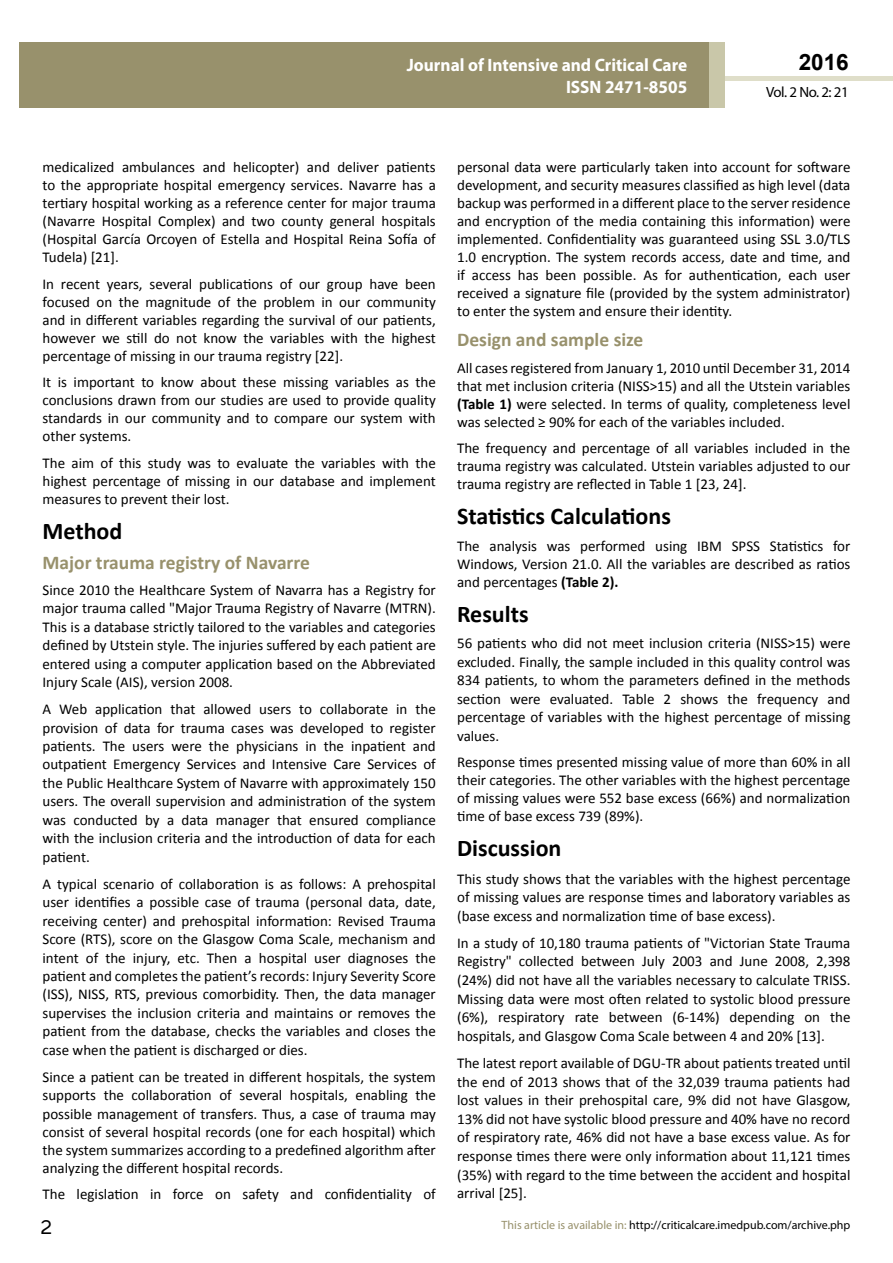
<style>
.page{position:relative;width:893px;height:1263px;background:#fff}
.page>*{position:absolute;margin:0;border:0;box-sizing:border-box;transform-origin:0 0}
.t1{font:25.5px "Tunga";color:#000}
.t2{font:700 24px "Calibri";color:#000}
.t3{font:700 22.5px "Arial";color:#000}
.t4{font:700 19.5px "Calibri";color:#98916c}
.t5{font:700 18px/21.6px "Myriad Pro";color:#fff;text-align:right;scale:.96 1}
.t6{font:15px/18px "Calibri";color:#000;text-align:justify}
.t7{font:14.85px "Myriad Pro";letter-spacing:-.03em;color:#000}
.t8{font:12px "Myriad Pro";color:#000}
.s1{font-weight:700}
.s2{color:#98916c}
</style>
<div class="page">
<div style="left:725px;top:76px;width:168px;height:5px;background:#dfdec9"></div>
<div style="left:19px;top:42px;width:690px;height:66px;background:#98916c"></div>
<div style="left:709px;top:42px;width:16px;height:66px;background:#c9c7a9"></div>
<p class="t5" style="left:517px;top:53px;width:198px">ARCHIVOS DE MEDICINA<br>ISSN 1698-9465</p>
<h3 class="t3" style="left:799px;top:47px;width:52px">2016</h3>
<p class="t5" style="left:407px;top:54px;width:294px">Journal of Intensive and Critical Care<br>ISSN 2471-8505</p>
<p class="t7" style="left:766px;top:83px;width:84px">Vol. 2 No. 2: 21</p>
<p class="t6" style="left:43px;top:158px;width:395px">medicalized ambulances and helicopter) and deliver patients to the appropriate hospital emergency services. Navarre has a tertiary hospital working as a reference center for major trauma (Navarre Hospital Complex) and two county general hospitals (Hospital García Orcoyen of Estella and Hospital Reina Sofía of Tudela) [21].</p>
<p class="t6" style="left:43px;top:275px;width:395px">In recent years, several publications of our group have been focused on the magnitude of the problem in our community and in different variables regarding the survival of our patients, however we still do not know the variables with the highest percentage of missing in our trauma registry [22].</p>
<p class="t6" style="left:43px;top:373px;width:395px">It is important to know about these missing variables as the conclusions drawn from our studies are used to provide quality standards in our community and to compare our system with other systems.</p>
<p class="t6" style="left:43px;top:454px;width:395px">The aim of this study was to evaluate the variables with the highest percentage of missing in our database and implement measures to prevent their lost.</p>
<h2 class="t2" style="left:43px;top:516px;width:81px">Method</h2>
<h3 class="t4" style="left:43px;top:550px;width:269px">Major trauma registry of Navarre</h3>
<p class="t6" style="left:43px;top:581px;width:395px">Since 2010 the Healthcare System of Navarra has a Registry for major trauma called "Major Trauma Registry of Navarre (MTRN).<br>This is a database strictly tailored to the variables and categories defined by Utstein style. The injuries suffered by each patient are entered using a computer application based on the Abbreviated Injury Scale (AIS), version 2008.</p>
<p class="t6" style="left:43px;top:700px;width:395px;line-height:18.5px">A Web application that allowed users to collaborate in the provision of data for trauma cases was developed to register patients. The users were the physicians in the inpatient and outpatient Emergency Services and Intensive Care Services of the Public Healthcare System of Navarre with approximately 150 users. The overall supervision and administration of the system was conducted by a data manager that ensured compliance with the inclusion criteria and the introduction of data for each patient.</p>
<p class="t6" style="left:43px;top:874px;width:395px;line-height:18.5px">A typical scenario of collaboration is as follows: A prehospital user identifies a possible case of trauma (personal data, date, receiving center) and prehospital information: Revised Trauma Score (RTS), score on the Glasgow Coma Scale, mechanism and intent of the injury, etc. Then a hospital user diagnoses the patient and completes the patient’s records: Injury Severity Score (ISS), NISS, RTS, previous comorbidity. Then, the data manager supervises the inclusion criteria and maintains or removes the patient from the database, checks the variables and closes the case when the patient is discharged or dies.</p>
<p class="t6" style="left:43px;top:1068px;width:395px">Since a patient can be treated in different hospitals, the system supports the collaboration of several hospitals, enabling the possible management of transfers. Thus, a case of trauma may consist of several hospital records (one for each hospital) which the system summarizes according to a predefined algorithm after analyzing the different hospital records.</p>
<p class="t6" style="left:43px;top:1185px;width:395px">The legislation in force on safety and confidentiality of</p>
<p class="t6" style="left:457px;top:158px;width:395px">personal data were particularly taken into account for software development, and security measures classified as high level (data backup was performed in a different place to the server residence and encryption of the media containing this information) were implemented. Confidentiality was guaranteed using SSL 3.0/TLS 1.0 encryption. The system records access, date and time, and if access has been possible. As for authentication, each user received a signature file (provided by the system administrator) to enter the system and ensure their identity.</p>
<h3 class="t4" style="left:457px;top:327px;width:188px">Design and sample size</h3>
<p class="t6" style="left:457px;top:359px;width:395px">All cases registered from January 1, 2010 until December 31, 2014 that met inclusion criteria (NISS&gt;15) and all the Utstein variables <span class="s1">(Table 1)</span> were selected. In terms of quality, completeness level was selected ≥ 90% for each of the variables included.</p>
<p class="t6" style="left:457px;top:439px;width:395px">The frequency and percentage of all variables included in the trauma registry was calculated. Utstein variables adjusted to our trauma registry are reflected in Table 1 [23, 24].</p>
<h2 class="t2" style="left:457px;top:501px;width:215px">Statistics Calculations</h2>
<p class="t6" style="left:457px;top:537px;width:395px">The analysis was performed using IBM SPSS Statistics for Windows, Version 21.0. All the variables are described as ratios and percentages <span class="s1">(Table 2).</span></p>
<h2 class="t2" style="left:457px;top:598px;width:73px">Results</h2>
<p class="t6" style="left:457px;top:634px;width:395px;line-height:18.5px">56 patients who did not meet inclusion criteria (NISS&gt;15) were excluded. Finally, the sample included in this quality control was 834 patients, to whom the parameters defined in the methods section were evaluated. Table 2 shows the frequency and percentage of variables with the highest percentage of missing values.</p>
<p class="t6" style="left:457px;top:753px;width:395px">Response times presented missing value of more than 60% in all their categories. The other variables with the highest percentage of missing values were 552 base excess (66%) and normalization time of base excess 739 (89%).</p>
<h2 class="t2" style="left:457px;top:833px;width:106px">Discussion</h2>
<p class="t6" style="left:457px;top:869px;width:395px;line-height:18.6px">This study shows that the variables with the highest percentage of missing values are response times and laboratory variables as (base excess and normalization time of base excess).</p>
<p class="t6" style="left:457px;top:933px;width:395px;line-height:18.6px">In a study of 10,180 trauma patients of "Victorian State Trauma Registry" collected between July 2003 and June 2008, 2,398 (24%) did not have all the variables necessary to calculate TRISS.<br>Missing data were most often related to systolic blood pressure (6%), respiratory rate between (6-14%) depending on the hospitals, and Glasgow Coma Scale between 4 and 20% [13].</p>
<p class="t6" style="left:457px;top:1054px;width:395px;line-height:18.5px">The latest report available of DGU-TR about patients treated until the end of 2013 shows that of the 32,039 trauma patients had lost values in their prehospital care, 9% did not have Glasgow, 13% did not have systolic blood pressure and 40% have no record of respiratory rate, 46% did not have a base excess value. As for response times there were only information about 11,121 times (35%) with regard to the time between the accident and hospital arrival [25].</p>
<h1 class="t1" style="left:41px;top:1210px;width:13px">2</h1>
<p class="t8" style="left:502px;top:1218px;width:350px"><span class="s2">This article is available in:</span> http://criticalcare.imedpub.com/archive.php</p>
</div>
